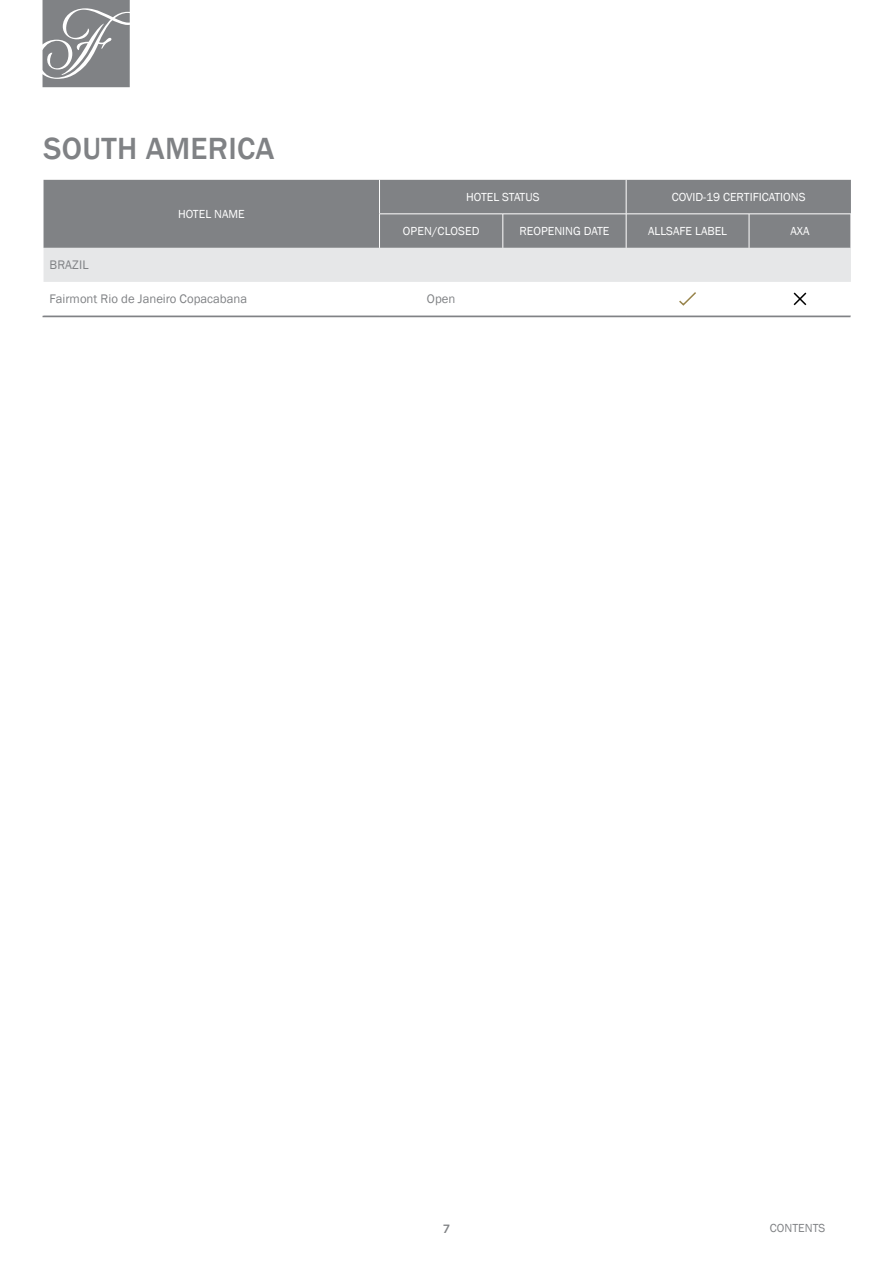
<style>
.page{position:relative;width:893px;height:1263px;background:#fff}
.page>*{position:absolute;margin:0;border:0;box-sizing:border-box;transform-origin:0 0}
.t1{font:500 31.5px "Franklin Gothic";letter-spacing:.01em;color:#808285}
.t2{font:12.75px "Franklin Gothic";color:#808285}
.t3{font:12px "Franklin Gothic";color:#fff}
.t4{font:12px "Franklin Gothic";color:#808285}
.t5{font:500 12px "Gotham";color:#808285}
</style>
<div class="page">
<svg style="left:43px;top:0;width:87px;height:87px;background:#919295"></svg>
<div style="left:44px;top:180px;width:807px;height:68px;background:#808285"></div>
<div style="left:44px;top:248px;width:807px;height:34px;background:#e6e7e8"></div>
<hr style="left:379px;top:180px;width:1px;height:34px;background:#fff">
<hr style="left:379px;top:214px;width:1px;height:34px;background:#fff">
<hr style="left:379px;top:214px;width:124px;height:1px;background:#fff">
<hr style="left:503px;top:214px;width:123px;height:1px;background:#fff">
<hr style="left:626px;top:214px;width:123px;height:1px;background:#fff">
<hr style="left:749px;top:214px;width:102px;height:1px;background:#fff">
<hr style="left:626px;top:180px;width:1px;height:34px;background:#fff">
<hr style="left:503px;top:214px;width:1px;height:34px;background:#fff">
<hr style="left:626px;top:214px;width:1px;height:34px;background:#fff">
<hr style="left:749px;top:214px;width:1px;height:34px;background:#fff">
<hr style="left:749px;top:316px;width:102px;height:1px;background:#c7c8ca">
<svg style="left:679px;top:292px;width:17px;height:14px"></svg>
<svg style="left:793px;top:292px;width:14px;height:14px"></svg>
<hr style="left:43px;top:316px;width:807px;height:1px;background:#808285">
<h1 class="t1" style="left:44px;top:129px;width:232px">SOUTH AMERICA</h1>
<p class="t3" style="left:178px;top:207px;width:68px">HOTEL NAME</p>
<p class="t3" style="left:466px;top:190px;width:75px">HOTEL STATUS</p>
<p class="t3" style="left:672px;top:190px;width:135px">COVID-19 CERTIFICATIONS</p>
<p class="t3" style="left:403px;top:224px;width:78px">OPEN/CLOSED</p>
<p class="t3" style="left:520px;top:224px;width:91px">REOPENING DATE</p>
<p class="t3" style="left:648px;top:224px;width:81px">ALLSAFE LABEL</p>
<p class="t3" style="left:790px;top:224px;width:21px">AXA</p>
<p class="t2" style="left:50px;top:257px;width:41px">BRAZIL</p>
<p class="t2" style="left:50px;top:291px;width:199px">Fairmont Rio de Janeiro Copacabana</p>
<p class="t2" style="left:427px;top:291px;width:30px">Open</p>
<p class="t5" style="left:443px;top:1221px;width:9px">7</p>
<p class="t4" style="left:770px;top:1221px;width:57px">CONTENTS</p>
</div>
